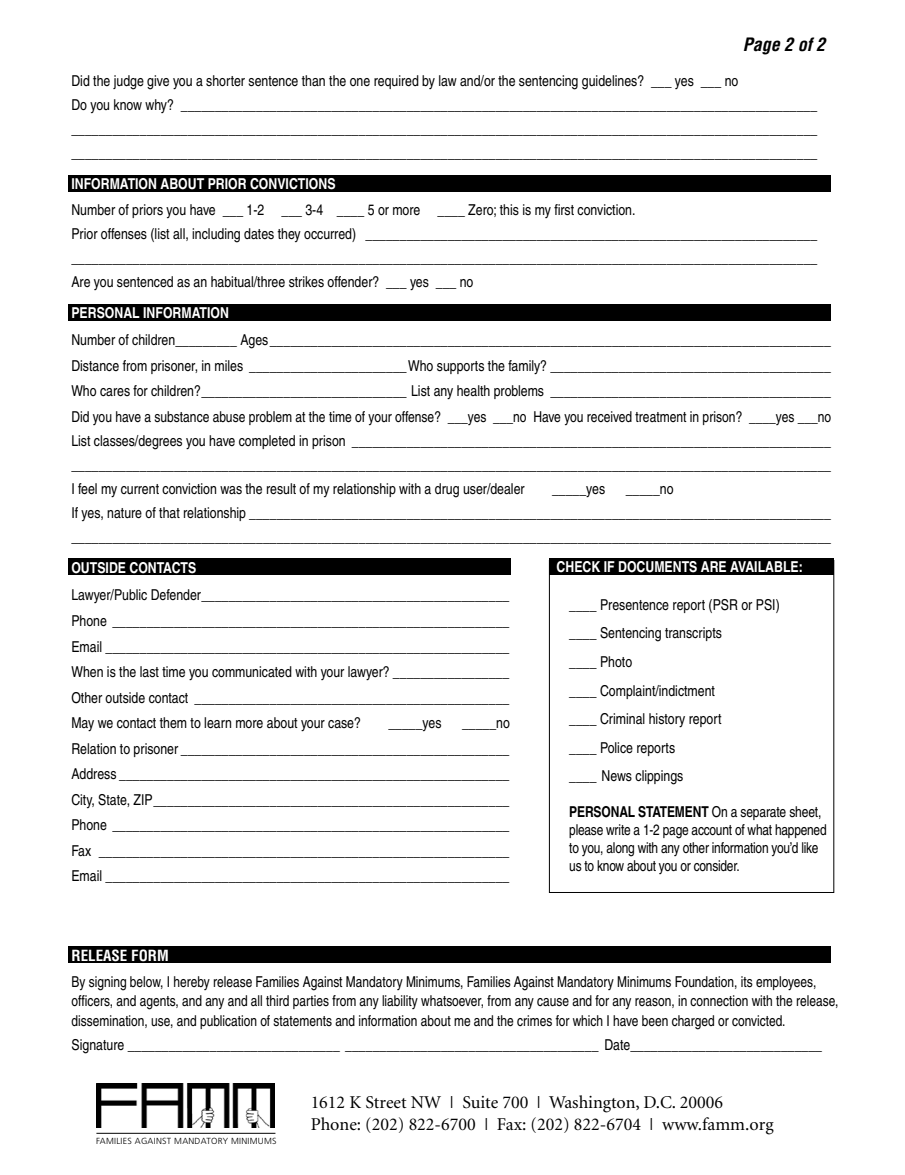
<style>
.page{position:relative;width:905px;height:1175px;background:#fff}
.page>*{position:absolute;margin:0;border:0;box-sizing:border-box;transform-origin:0 0}
.t1{font:18px/21.6px "Minion";color:#000}
.t2{font:italic 700 condensed 18px "Helvetica";color:#000}
.t3{font:condensed 15px/25.5px "Helvetica";color:#000}
.t4{font:700 condensed 15px "Helvetica";color:#fff}
.t5{font:700 condensed 15px "Helvetica";color:#000}
.t6{font:700 condensed 15px "Helvetica";color:#fff}
.t7{font:300 8.85px "Frutiger";letter-spacing:.03em;color:#000}
</style>
<div class="page">
<div style="left:68px;top:175px;width:763px;height:17px;background:#000"></div>
<div style="left:68px;top:304px;width:763px;height:16px;background:#000"></div>
<div style="left:68px;top:946px;width:763px;height:17px;background:#000"></div>
<div style="left:68px;top:558px;width:442px;height:17px;background:#000"></div>
<img style="left:96px;top:1083px;width:179px;height:44px">
<hr style="left:96px;top:1133px;width:179px;height:1px;background:#000">
<div style="left:549px;top:558px;width:284px;height:17px;background:#000"></div>
<div style="left:549px;top:560px;width:285px;height:332px;border:1px solid #000"></div>
<p class="t2" style="left:742px;top:33px;width:84px">Page 2 of 2</p>
<p class="t3" style="left:71px;top:69px;width:747px;line-height:24px">Did the judge give you a shorter sentence than the one required by law and/or the sentencing guidelines? ___ yes ___ no<br>Do you know why? _____________________________________________________________________________________________ _____________________________________________________________________________________________________________ _____________________________________________________________________________________________________________</p>
<p class="t4" style="left:71px;top:175px;width:266px">INFORMATION ABOUT PRIOR CONVICTIONS</p>
<p class="t3" style="left:71px;top:198px;width:747px;line-height:24px">Number of priors you have ___ 1-2 ___ 3-4 ____ 5 or more ____ Zero; this is my first conviction.<br>Prior offenses (list all, including dates they occurred) __________________________________________________________________ _____________________________________________________________________________________________________________ Are you sentenced as an habitual/three strikes offender? ___ yes ___ no</p>
<p class="t4" style="left:71px;top:304px;width:159px">PERSONAL INFORMATION</p>
<p class="t3" style="left:71px;top:327px;width:761px;text-align:justify">Number of children_________ Ages__________________________________________________________________________________ Distance from prisoner, in miles _______________________Who supports the family? _________________________________________ Who cares for children?______________________________ L ist any health problems _________________________________________ Did you have a substance abuse problem at the time of your offense? ___yes ___no Have you received treatment in prison? ____yes ___no</p>
<p class="t3" style="left:71px;top:429px;width:761px;line-height:24px;text-align:justify">L ist classes/degrees you have completed in prison ______________________________________________________________________ _______________________________________________________________________________________________________________ I feel my current conviction was the result of my relationship with a drug user/dealer</p>
<p class="t3" style="left:71px;top:477px;width:761px;line-height:24px;text-indent:554px">_____no<br>If yes, nature of that relationship _____________________________________________________________________________________ _______________________________________________________________________________________________________________</p>
<p class="t3" style="left:552px;top:476px;width:55px">_____yes</p>
<p class="t4" style="left:71px;top:559px;width:126px">OUTSIDE CONTACTS</p>
<p class="t3" style="left:71px;top:582px;width:439px;text-align:justify">L awyer/Public Defender_____________________________________________ Phone __________________________________________________________ E mail ___________________________________________________________ When is the last time you communicated with your lawyer? _________________ O ther outside contact ______________________________________________ May we contact them to learn more about your case?</p>
<p class="t3" style="left:71px;top:710px;width:440px;text-align:justify;text-indent:390px">_____no Relation to prisoner ________________________________________________ Address _________________________________________________________ City, State, ZIP____________________________________________________ Phone __________________________________________________________ Fax ____________________________________________________________ E mail ___________________________________________________________</p>
<p class="t3" style="left:388px;top:710px;width:55px">_____yes</p>
<p class="t4" style="left:556px;top:558px;width:248px">CHECK IF DOCUMENTS ARE AVAILABLE:</p>
<p class="t3" style="left:569px;top:590px;width:212px;line-height:28.5px">____ Presentence report (PSR or PSI) ____ Sentencing transcripts<br>____ Photo<br>____ Complaint/indictment<br>____ Criminal history report<br>____ Police reports<br>____ News clippings</p>
<p class="t5" style="left:569px;top:802px;width:18px">PERSONAL</p>
<p class="t5" style="left:638px;top:802px;width:9px">STATEMENT</p>
<p class="t3" style="left:569px;top:802px;width:259px;line-height:18px;text-indent:139px">On a separate sheet, please write a 1-2 page account of what happened to you, along with any other information you’d like us to know about you or consider.</p>
<p class="t6" style="left:72px;top:946px;width:99px">RELEASE FORM</p>
<p class="t3" style="left:72px;top:971px;width:768px;line-height:19.5px">By signing below, I hereby release Families Against Mandatory Minimums, Families Against Mandatory Minimums Foundation, its employees, officers, and agents, and any and all third parties from any liability whatsoever, from any cause and for any reason, in connection with the release, dissemination, use, and publication of statements and information about me and the crimes for which I have been charged or convicted.</p>
<p class="t3" style="left:72px;top:1031px;width:752px">Signature _______________________________ _____________________________________ Date____________________________</p>
<p class="t7" style="left:96px;top:1135px;width:6px">FAMILI</p>
<p class="t7" style="left:123px;top:1135px;width:25px">ES AGAIN</p>
<p class="t7" style="left:162px;top:1135px;width:27px">ST MANDAT</p>
<p class="t7" style="left:211px;top:1135px;width:34px">ORY MINIM</p>
<p class="t7" style="left:258px;top:1135px;width:20px">UMS</p>
<p class="t1" style="left:311px;top:1092px;width:464px">1612 K Street NW | Suite 700 | Washington, D.C. 20006<br>Phone: (202) 822-6700 | Fax: (202) 822-6704 | www.famm.org</p>
</div>
